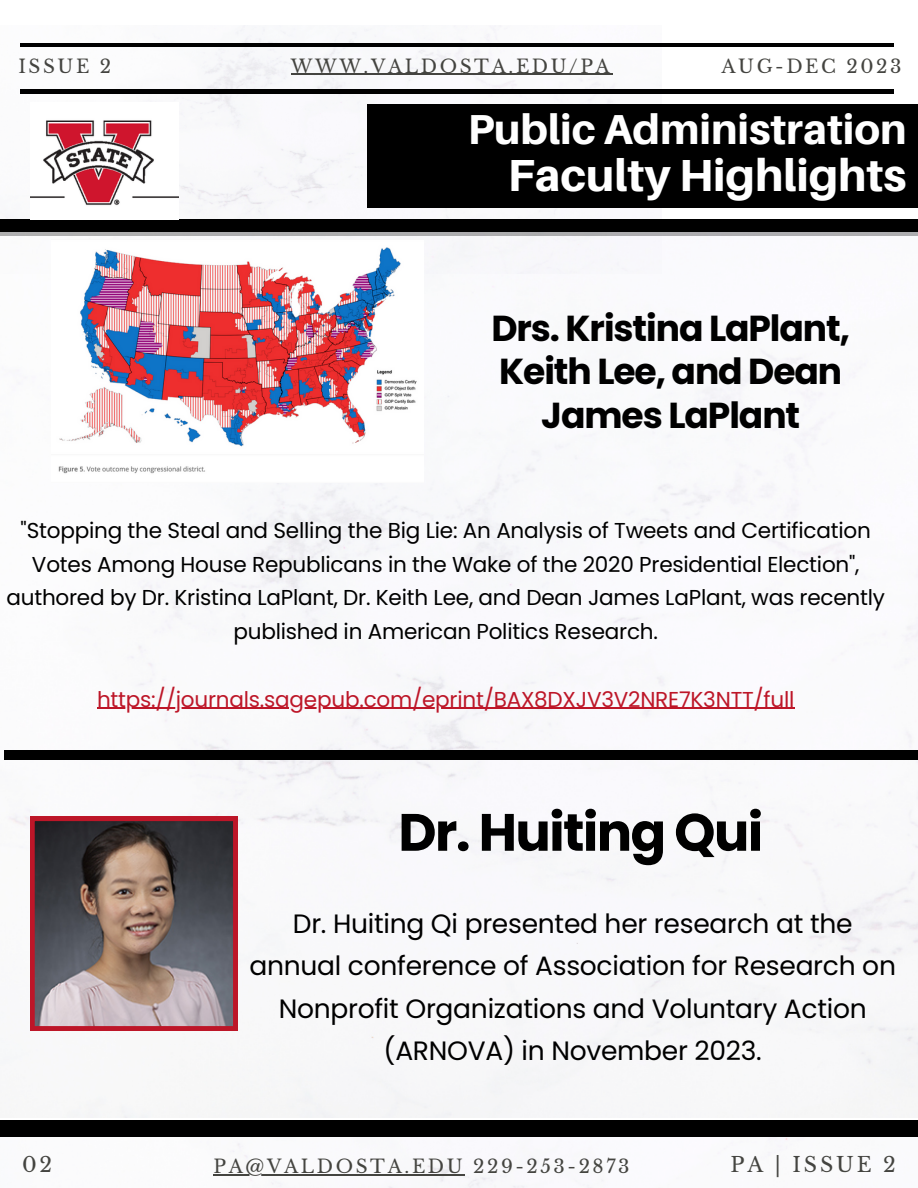
<style>
.page{position:relative;width:918px;height:1188px;background:#fff}
.page>*{position:absolute;margin:0;border:0;box-sizing:border-box;transform-origin:0 0}
.t1{font:700 52.5px "Poppins";letter-spacing:-.03em;color:#000}
.t2{font:800 44.85px "Aileron";color:#fff}
.t3{font:800 42px "Aileron";color:#fff}
.t4{font:700 36.15px/43.3px "Poppins";letter-spacing:-.03em;color:#000;text-align:center}
.t5{font:26.55px/42.5px "Poppins";letter-spacing:-.01em;color:#000;text-align:center}
.t6{font:21.6px/33.8px "Poppins";letter-spacing:-.01em;color:#000;text-align:center}
.t7{font:21.6px "Poppins";letter-spacing:-.01em;color:#bd1628}
.t8{font:20.55px "Libre Baskerville";letter-spacing:.14em;color:#444440}
.t9{font:18.45px "Libre Baskerville";letter-spacing:.14em;color:#444440}
</style>
<div class="page">
<img style="left:0;top:26px;width:661px;height:194px">
<hr style="left:20px;top:90px;width:874px;height:3px;background:#000">
<hr style="left:20px;top:44px;width:874px;height:3px;background:#000">
<img style="left:0;top:1136px;width:918px;height:52px">
<div style="left:0;top:1121px;width:918px;height:15px;background:#000"></div>
<div style="left:367px;top:105px;width:551px;height:103px;background:#000"></div>
<div style="left:0;top:220px;width:918px;height:16px;background:#000"></div>
<img style="left:30px;top:103px;width:149px;height:117px">
<img style="left:0;top:233px;width:918px;height:884px">
<div style="left:4px;top:751px;width:914px;height:9px;background:#000"></div>
<svg style="left:30px;top:817px;width:207px;height:213px;background:#7a6464"></svg>
<img style="left:52px;top:239px;width:371px;height:243px">
<hr style="left:291px;top:74px;width:321px;height:1px;background:#444440">
<hr style="left:213px;top:1174px;width:252px;height:1px;background:#444440">
<hr style="left:97px;top:708px;width:697px;height:1px;background:#bd1628">
<p class="t9" style="left:18px;top:55px;width:94px">ISSUE 2</p>
<p class="t9" style="left:721px;top:55px;width:182px">AUG-DEC 2023</p>
<p class="t9" style="left:291px;top:55px;width:321px">WWW.VALDOSTA.EDU/PA</p>
<p class="t3" style="left:468px;top:103px;width:440px">Public Administration</p>
<p class="t2" style="left:508px;top:148px;width:400px">Faculty Highlights</p>
<h3 class="t4" style="left:491px;top:307px;width:360px">Drs. Kristina LaPlant,<br>Keith Lee, and Dean<br>James LaPlant</h3>
<p class="t6" style="left:6px;top:513px;width:880px">"Stopping the Steal and Selling the Big Lie: An Analysis of Tweets and Certification Votes Among House Republicans in the Wake of the 2020 Presidential Election", authored by Dr. Kristina LaPlant, Dr. Keith Lee, and Dean James LaPlant, was recently published in American Politics Research.</p>
<h1 class="t7" style="left:97px;top:684px;width:699px">https://journals.sagepub.com/eprint/BAX8DXJV3V2NRE7K3NTT/full</h1>
<h6 class="t1" style="left:398px;top:796px;width:366px">Dr. Huiting Qui</h6>
<h6 class="t5" style="left:249px;top:902px;width:648px">Dr. Huiting Qi presented her research at the annual conference of Association for Research on Nonprofit Organizations and Voluntary Action (ARNOVA) in November 2023.</h6>
<h2 class="t8" style="left:22px;top:1153px;width:32px">02</h2>
<p class="t8" style="left:730px;top:1153px;width:167px">PA | ISSUE 2</p>
<p class="t9" style="left:213px;top:1155px;width:418px">PA@VALDOSTA.EDU 229-253-2873</p>
</div>
